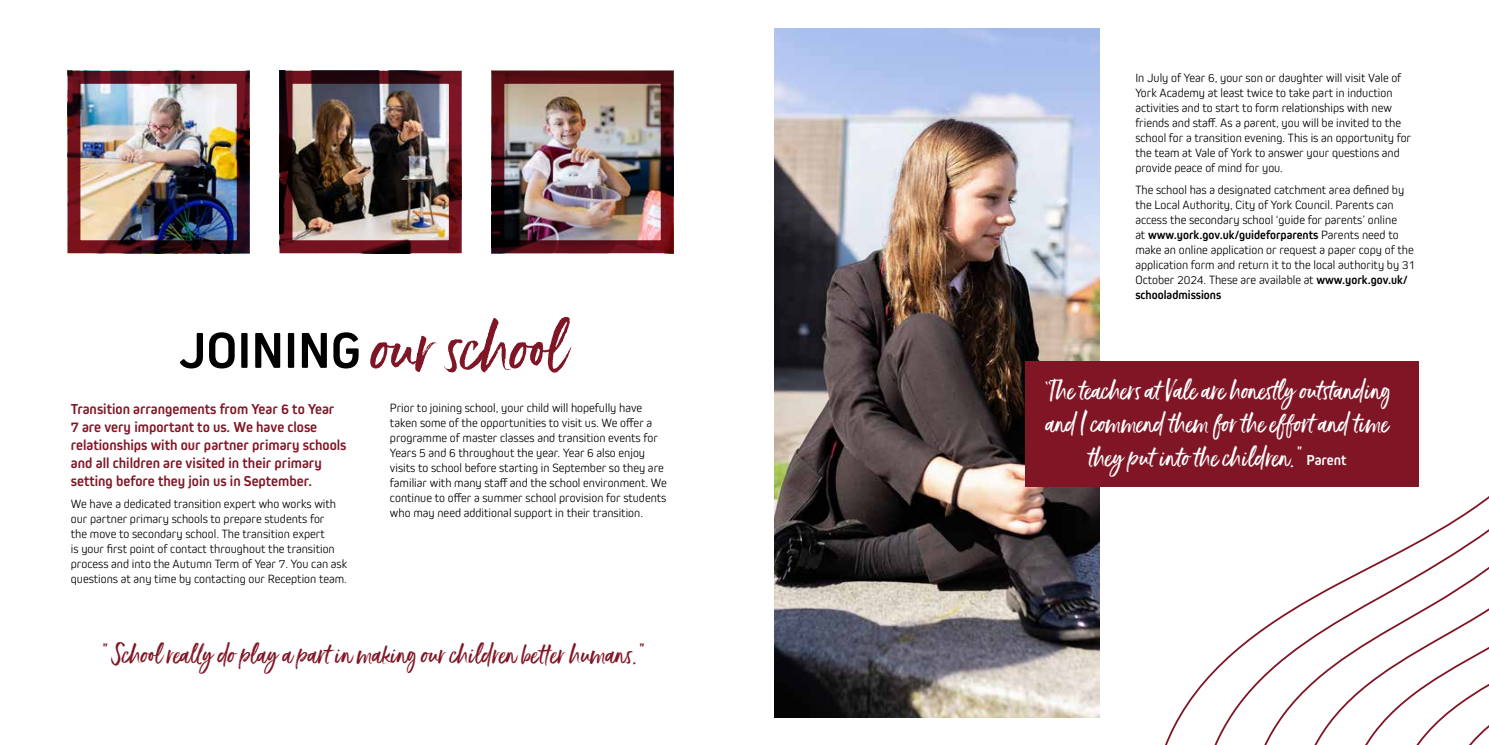
<style>
.page{position:relative;width:1489px;height:745px;background:#fff}
.page>*{position:absolute;margin:0;border:0;box-sizing:border-box;transform-origin:0 0}
.t1{font:65px "Ernestand Emily";color:#801625}
.t2{font:25px/33.8px "Ernestand Emily";color:#fff;text-align:center}
.t3{font:25px "Ernestand Emily";color:#801625}
.t4{font:700 15px/18px "Kiro";color:#801625}
.t5{font:300 12.5px/15px "Kiro";color:#000}
.s1{font-family:"Kiro";font-weight:700;font-size:52.5px;color:#000}
.s2{font-weight:700}
.s3{font-family:"Kiro";font-weight:700;font-size:15px}
</style>
<div class="page">
<img style="left:774px;top:28px;width:324px;height:688px">
<svg style="left:1229px;top:486px;width:50px;height:258px"></svg>
<svg style="left:1279px;top:486px;width:49px;height:258px"></svg>
<svg style="left:1328px;top:486px;width:50px;height:258px"></svg>
<svg style="left:1378px;top:486px;width:110px;height:258px"></svg>
<div style="left:1025px;top:361px;width:394px;height:125px;background:#801625"></div>
<img style="left:82px;top:85px;width:154px;height:154px">
<img style="left:505px;top:85px;width:154px;height:154px">
<img style="left:293px;top:85px;width:154px;height:154px">
<div style="left:68px;top:71px;width:182px;height:182px;border:13px solid #801625"></div>
<div style="left:491px;top:71px;width:182px;height:182px;border:13px solid #801625"></div>
<div style="left:279px;top:71px;width:182px;height:182px;border:13px solid #801625"></div>
<h1 class="t1" style="left:179px;top:307px;width:388px"><span class="s1">JOINING</span> our school</h1>
<p class="t4" style="left:71px;top:399px;width:277px">Transition arrangements from Year 6 to Year<br>7 are very important to us. We have close relationships with our partner primary schools and all children are visited in their primary setting before they join us in September.</p>
<p class="t5" style="left:71px;top:495px;width:278px">We have a dedicated transition expert who works with our partner primary schools to prepare students for<br>the move to secondary school. The transition expert<br>is your first point of contact throughout the transition process and into the Autumn Term of Year 7. You can ask questions at any time by contacting our Reception team.</p>
<p class="t5" style="left:390px;top:399px;width:278px">Prior to joining school, your child will hopefully have taken some of the opportunities to visit us. We offer a programme of master classes and transition events for Years 5 and 6 throughout the year. Year 6 also enjoy visits to school before starting in September so they are familiar with many staff and the school environment. We continue to offer a summer school provision for students who may need additional support in their transition.</p>
<h2 class="t3" style="left:100px;top:638px;width:545px">“ School really do play a part in making our children better humans.”</h2>
<p class="t5" style="left:1135px;top:70px;width:277px">In July of Year 6, your son or daughter will visit Vale of York Academy at least twice to take part in induction activities and to start to form relationships with new friends and staff. As a parent, you will be invited to the school for a transition evening. This is an opportunity for the team at Vale of York to answer your questions and provide peace of mind for you.</p>
<p class="t5" style="left:1135px;top:182px;width:281px">The school has a designated catchment area defined by the Local Authority, City of York Council. Parents can access the secondary school ‘guide for parents’ online<br>at <span class="s2">www.york.gov.uk/guideforparents</span> Parents need to make an online application or request a paper copy of the application form and return it to the local authority by 31<br>October 2024. These are available at <span class="s2">www.york.gov.uk/ schooladmissions</span></p>
<h2 class="t2" style="left:1043px;top:372px;width:348px">‘‘The teachers at Vale are honestly outstanding and I commend them for the effort and time they put into the children.” <span class="s3">Parent</span></h2>
</div>
